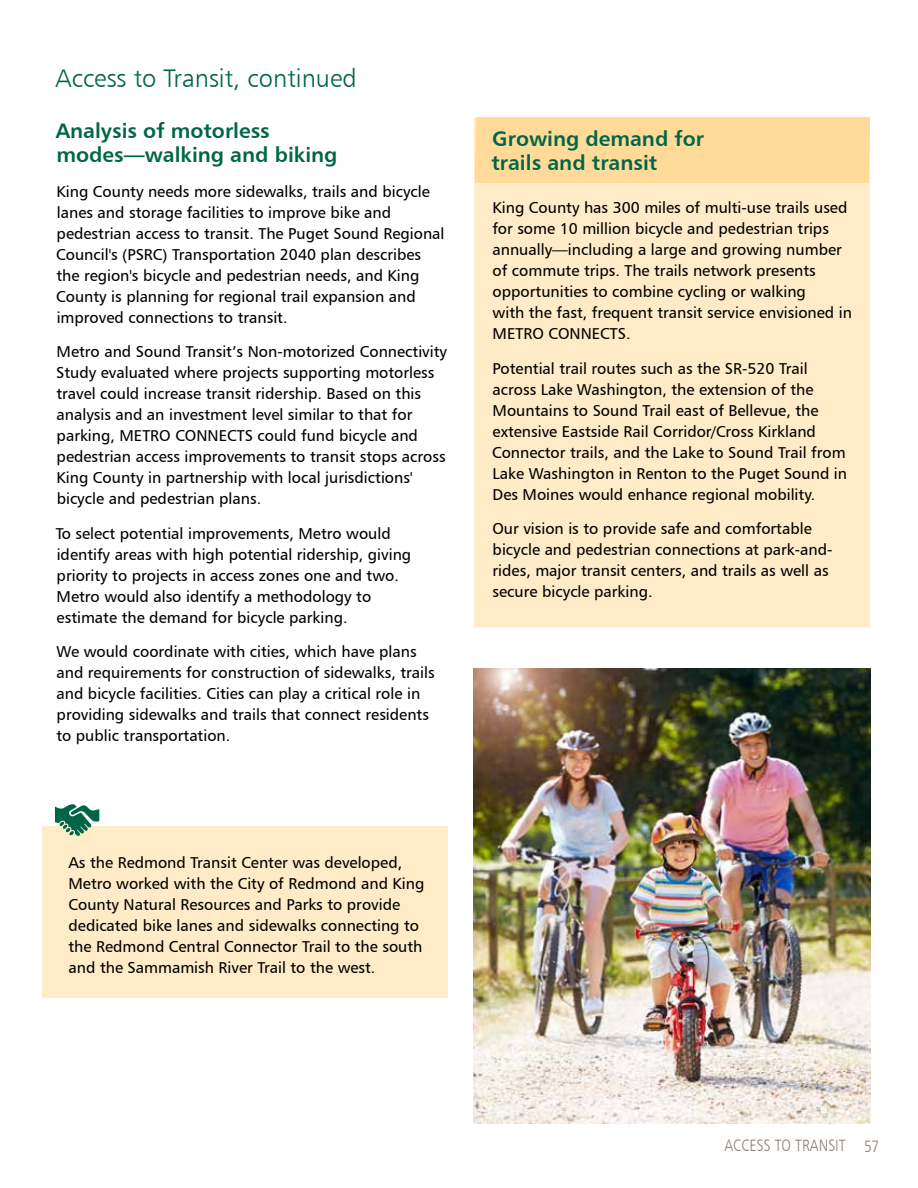
<style>
.page{position:relative;width:918px;height:1188px;background:#fff}
.page>*{position:absolute;margin:0;border:0;box-sizing:border-box;transform-origin:0 0}
.t1{font:25.5px "Humanist 777 BT Light B";color:#006647}
.t2{font:21px/24px "Humanist 777 BT Bold B";color:#006647}
.t3{font:16.5px "Humanist 777 BT Light Condensed B";color:#8e8279}
.t4{font:15.75px/21px "Humanist 777 BT Roman B";color:#000}
</style>
<div class="page">
<img style="left:474px;top:669px;width:396px;height:454px">
<div style="left:43px;top:826px;width:405px;height:172px;background:#ffebc8"></div>
<svg style="left:55px;top:804px;width:45px;height:32px"></svg>
<div style="left:474px;top:118px;width:395px;height:508px;background:#ffebc8"></div>
<div style="left:474px;top:117px;width:397px;height:67px;background:#ffda98"></div>
<h1 class="t1" style="left:55px;top:62px;width:303px">Access to Transit, continued</h1>
<h2 class="t2" style="left:56px;top:119px;width:283px">Analysis of motorless modes—walking and biking</h2>
<p class="t4" style="left:56px;top:181px;width:390px">King County needs more sidewalks, trails and bicycle lanes and storage facilities to improve bike and pedestrian access to transit. The Puget Sound Regional Council's (PSRC) Transportation 2040 plan describes the region's bicycle and pedestrian needs, and King County is planning for regional trail expansion and improved connections to transit.</p>
<p class="t4" style="left:56px;top:341px;width:392px">Metro and Sound Transit’s Non-motorized Connectivity Study evaluated where projects supporting motorless travel could increase transit ridership. Based on this analysis and an investment level similar to that for parking, METRO CONNECTS could fund bicycle and pedestrian access improvements to transit stops across King County in partnership with local jurisdictions' bicycle and pedestrian plans.</p>
<p class="t4" style="left:56px;top:522px;width:357px">To select potential improvements, Metro would identify areas with high potential ridership, giving priority to projects in access zones one and two.<br>Metro would also identify a methodology to estimate the demand for bicycle parking.</p>
<p class="t4" style="left:56px;top:641px;width:380px">We would coordinate with cities, which have plans and requirements for construction of sidewalks, trails and bicycle facilities. Cities can play a critical role in providing sidewalks and trails that connect residents to public transportation.</p>
<p class="t4" style="left:69px;top:852px;width:357px">As the Redmond Transit Center was developed, Metro worked with the City of Redmond and King County Natural Resources and Parks to provide dedicated bike lanes and sidewalks connecting to the Redmond Central Connector Trail to the south and the Sammamish River Trail to the west.</p>
<h2 class="t2" style="left:491px;top:126px;width:214px">Growing demand for trails and transit</h2>
<p class="t4" style="left:492px;top:197px;width:361px">King County has 300 miles of multi-use trails used for some 10 million bicycle and pedestrian trips annually—including a large and growing number of commute trips. The trails network presents opportunities to combine cycling or walking<br>with the fast, frequent transit service envisioned in METRO CONNECTS.</p>
<p class="t4" style="left:492px;top:358px;width:357px">Potential trail routes such as the SR-520 Trail across Lake Washington, the extension of the Mountains to Sound Trail east of Bellevue, the extensive Eastside Rail Corridor/Cross Kirkland Connector trails, and the Lake to Sound Trail from Lake Washington in Renton to the Puget Sound in Des Moines would enhance regional mobility.</p>
<p class="t4" style="left:492px;top:518px;width:342px">Our vision is to provide safe and comfortable bicycle and pedestrian connections at park-and&shy;rides, major transit centers, and trails as well as secure bicycle parking.</p>
<p class="t3" style="left:724px;top:1135px;width:123px">ACCESS TO TRANSIT</p>
<p class="t3" style="left:864px;top:1136px;width:17px">57</p>
</div>
